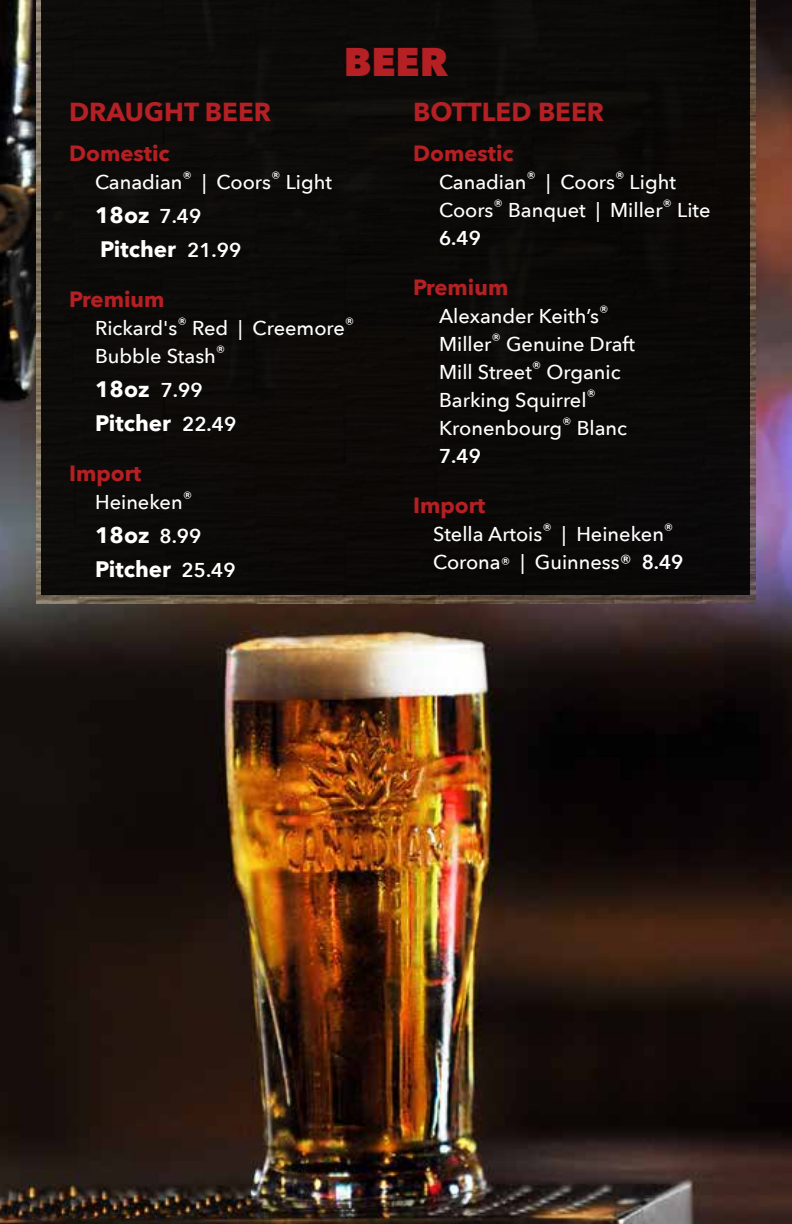
<style>
.page{position:relative;width:792px;height:1224px;background:#fff}
.page>*{position:absolute;margin:0;border:0;box-sizing:border-box;transform-origin:0 0}
.t1{font:800 40px "Avenir Next";color:#b42024}
.t2{font:700 26px "Avenir Next";color:#b42024}
.t3{font:700 22.4px/34px "Avenir Next";color:#fff}
.t4{font:700 22px "Avenir Next";color:#b42024}
.t5{font:500 20px/28px "Avenir Next";color:#fff}
.s1{font-weight:600;font-size:20px}
.s2{font-weight:600}
.s3{font-size:16px}
</style>
<div class="page">
<img style="left:0;top:0;width:792px;height:1224px">
<img style="left:36px;top:0;width:720px;height:604px">
<div style="left:42px;top:0;width:708px;height:595px;background:#0c0a08"></div>
<h1 class="t1" style="left:344px;top:37px;width:106px">BEER</h1>
<h2 class="t2" style="left:69px;top:89px;width:203px">DRAUGHT BEER</h2>
<p class="t4" style="left:69px;top:134px;width:102px">Domestic</p>
<p class="t5" style="left:95px;top:167px;width:238px">Canadian<sup>®</sup> | Coors<sup>®</sup> Light</p>
<p class="t3" style="left:95px;top:198px;width:148px">18oz <span class="s1">7.49<br></span>Pitcher <span class="s1">21.99</span></p>
<p class="t4" style="left:69px;top:280px;width:97px">Premium</p>
<p class="t5" style="left:95px;top:313px;width:261px">Rickard's<sup>®</sup> Red | Creemore<sup>®<br></sup>Bubble Stash<sup>®</sup></p>
<p class="t3" style="left:95px;top:372px;width:143px">18oz <span class="s1">7.99<br></span>Pitcher <span class="s1">22.49</span></p>
<p class="t4" style="left:69px;top:454px;width:74px">Import</p>
<p class="t5" style="left:95px;top:487px;width:99px">Heineken<sup>®</sup></p>
<p class="t3" style="left:95px;top:518px;width:142px">18oz <span class="s1">8.99<br></span>Pitcher <span class="s1">25.49</span></p>
<h2 class="t2" style="left:413px;top:89px;width:193px">BOTTLED BEER</h2>
<p class="t4" style="left:413px;top:134px;width:102px">Domestic</p>
<p class="t5" style="left:439px;top:167px;width:273px">Canadian<sup>®</sup> | Coors<sup>®</sup> Light<br>Coors<sup>®</sup> Banquet | Miller<sup>®</sup> Lite<br><span class="s2">6.49</span></p>
<p class="t4" style="left:413px;top:268px;width:97px">Premium</p>
<p class="t5" style="left:439px;top:301px;width:198px">Alexander Keith’s<sup>®<br></sup>Miller<sup>®</sup> Genuine Draft<br>Mill Street<sup>®</sup> Organic<br>Barking Squirrel<sup>®<br></sup>Kronenbourg<sup>®</sup> Blanc<br><span class="s2">7.49</span></p>
<p class="t4" style="left:413px;top:486px;width:74px">Import</p>
<p class="t5" style="left:433px;top:519px;width:252px">Stella Artois<sup>®</sup> | Heineken<sup>®<br></sup>Corona<span class="s3">®</span> | Guinness® <span class="s2">8.49</span></p>
</div>
